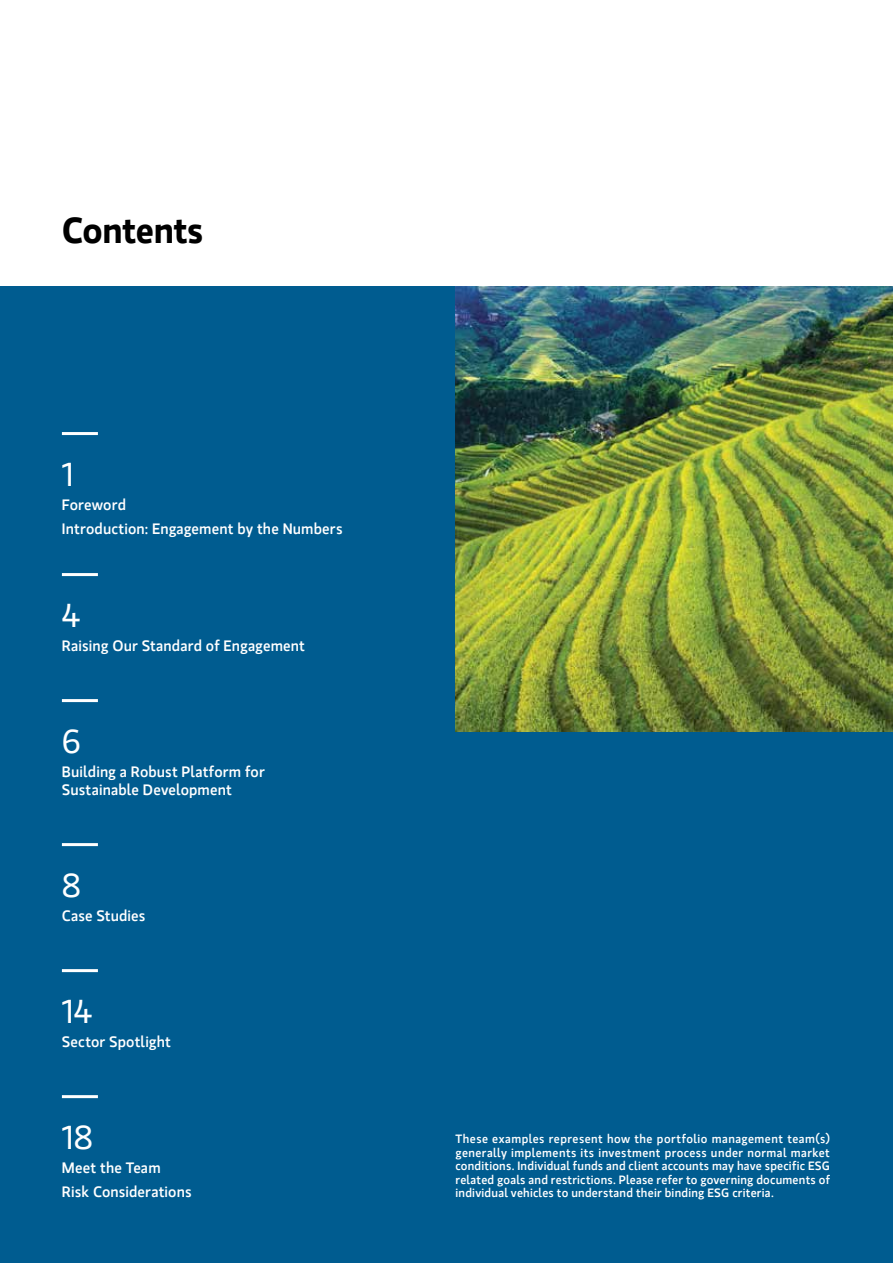
<style>
.page{position:relative;width:893px;height:1263px;background:#fff}
.page>*{position:absolute;margin:0;border:0;box-sizing:border-box;transform-origin:0 0}
.t1{font:700 36px "MS Gloriola II Std";letter-spacing:-.015em;color:#000}
.t2{font:33px "MS Gloriola II Std";color:#fff}
.t3{font:500 15px/24px "MS Gloriola II Std";letter-spacing:.01em;color:#fff}
.t4{font:500 12px/13.5px "MS Gloriola II Std";letter-spacing:.02em;color:#fff;text-align:justify}
</style>
<div class="page">
<div style="left:0;top:286px;width:893px;height:977px;background:#005c90"></div>
<img style="left:455px;top:286px;width:438px;height:445px">
<hr style="left:62px;top:432px;width:36px;height:3px;background:#fff">
<hr style="left:62px;top:573px;width:36px;height:3px;background:#fff">
<hr style="left:62px;top:699px;width:36px;height:3px;background:#fff">
<hr style="left:62px;top:843px;width:36px;height:3px;background:#fff">
<hr style="left:62px;top:969px;width:36px;height:3px;background:#fff">
<hr style="left:62px;top:1095px;width:36px;height:3px;background:#fff">
<h1 class="t1" style="left:62px;top:205px;width:143px">Contents</h1>
<h2 class="t2" style="left:62px;top:452px;width:13px">1</h2>
<p class="t3" style="left:62px;top:492px;width:282px">Foreword<br>Introduction: Engagement by the Numbers</p>
<h2 class="t2" style="left:62px;top:593px;width:20px">4</h2>
<p class="t3" style="left:62px;top:633px;width:245px">Raising Our Standard of Engagement</p>
<h2 class="t2" style="left:62px;top:719px;width:20px">6</h2>
<p class="t3" style="left:62px;top:762px;width:204px;line-height:18px">Building a Robust Platform for<br>Sustainable Development</p>
<h2 class="t2" style="left:62px;top:863px;width:21px">8</h2>
<p class="t3" style="left:62px;top:903px;width:85px">Case Studies</p>
<h2 class="t2" style="left:62px;top:989px;width:32px">14</h2>
<p class="t3" style="left:62px;top:1029px;width:111px">Sector Spotlight</p>
<h2 class="t2" style="left:62px;top:1115px;width:33px">18</h2>
<p class="t3" style="left:62px;top:1155px;width:131px">Meet the Team<br>Risk Considerations</p>
<p class="t4" style="left:455px;top:1132px;width:376px">These examples represent how the portfolio management team(s) generally implements its investment process under normal market conditions. Individual funds and client accounts may have specific ESG related goals and restrictions. Please refer to governing documents of individual vehicles to understand their binding ESG criteria.</p>
</div>
